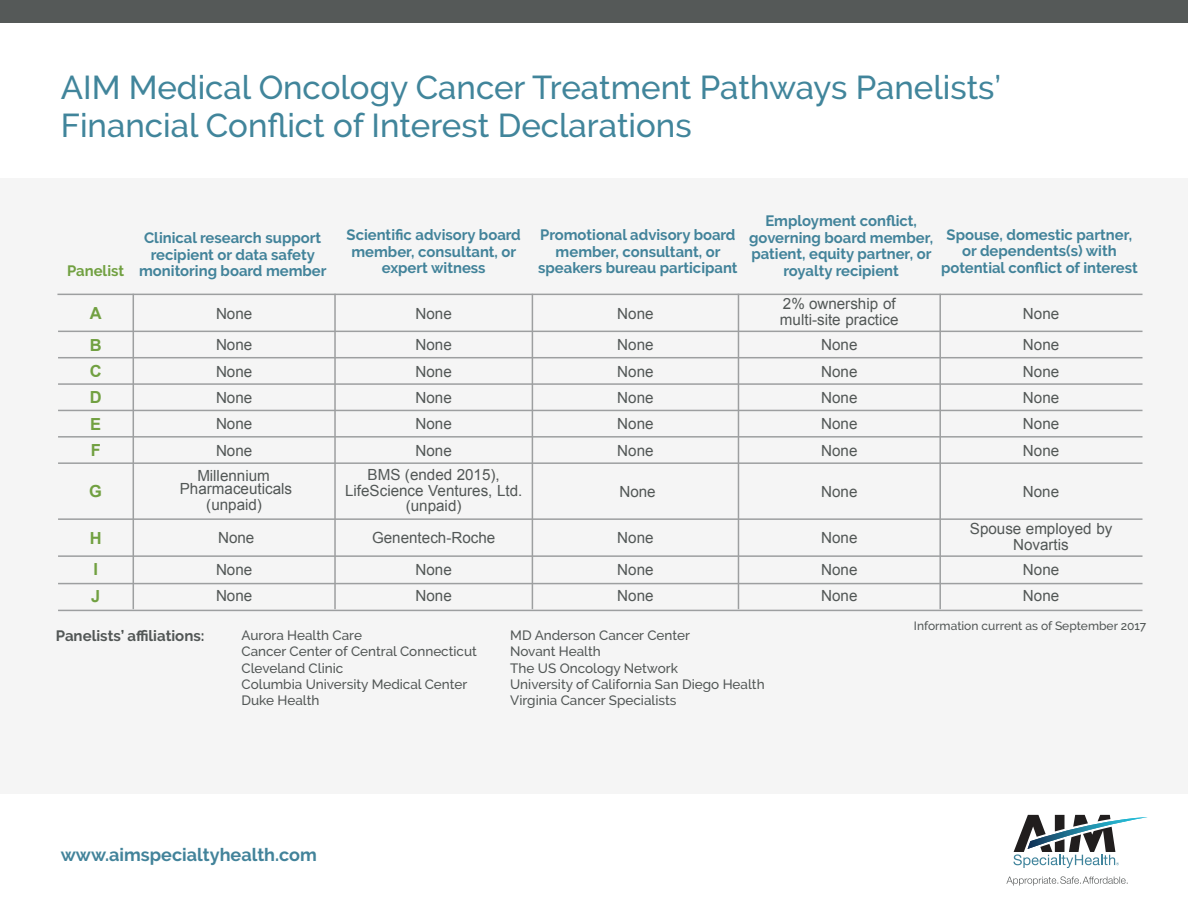
<style>
.page{position:relative;width:1188px;height:918px;background:#fff}
.page>*{position:absolute;margin:0;border:0;box-sizing:border-box;transform-origin:0 0}
.t1{font:500 33px/37.5px "Raleway";color:#41859b}
.t2{font:700 18px "Raleway";color:#42839a}
.t3{font:700 16.65px "Arial";color:#71a041}
.t4{font:15.3px/15.5px "Arial";color:#525756;text-align:center}
.t5{font:700 15px/16.5px "Raleway";color:#42839a;text-align:center}
.t6{font:700 15px "Raleway";color:#525756}
.t7{font:500 13.5px/16.2px "Raleway";color:#525756}
.t8{font:500 12px "Raleway";color:#525756}
.s1{color:#71a041}
</style>
<div class="page">
<div style="left:0;top:178px;width:1188px;height:616px;background:#f5f5f5"></div>
<hr style="left:133px;top:294px;width:1px;height:315px;background:#9d9fa0">
<hr style="left:334px;top:294px;width:2px;height:315px;background:#9d9fa0">
<hr style="left:532px;top:294px;width:1px;height:315px;background:#9d9fa0">
<hr style="left:738px;top:294px;width:1px;height:315px;background:#9d9fa0">
<hr style="left:939px;top:294px;width:2px;height:315px;background:#9d9fa0">
<hr style="left:57px;top:294px;width:1086px;height:1px;background:#9d9fa0">
<hr style="left:58px;top:331px;width:1085px;height:1px;background:#9d9fa0">
<hr style="left:58px;top:357px;width:1085px;height:1px;background:#9d9fa0">
<hr style="left:58px;top:383px;width:1085px;height:2px;background:#9d9fa0">
<hr style="left:58px;top:410px;width:1085px;height:1px;background:#9d9fa0">
<hr style="left:58px;top:436px;width:1085px;height:2px;background:#9d9fa0">
<hr style="left:58px;top:462px;width:1085px;height:2px;background:#9d9fa0">
<hr style="left:58px;top:518px;width:1085px;height:2px;background:#9d9fa0">
<hr style="left:58px;top:555px;width:1085px;height:2px;background:#9d9fa0">
<hr style="left:58px;top:583px;width:1085px;height:1px;background:#9d9fa0">
<hr style="left:58px;top:610px;width:1085px;height:1px;background:#9d9fa0">
<div style="left:0;top:0;width:1188px;height:23px;background:#555958"></div>
<svg style="left:1013px;top:815px;width:135px;height:53px"></svg>
<svg style="left:1006px;top:876px;width:122px;height:10px"></svg>
<h1 class="t1" style="left:61px;top:69px;width:942px">AIM Medical Oncology Cancer Treatment Pathways Panelists’<br>Financial Conflict of Interest Declarations</h1>
<p class="t5" style="left:144px;top:230px;width:179px">Clinical research support</p>
<p class="t5" style="left:151px;top:246px;width:165px">recipient or data safety</p>
<p class="t5" style="left:67px;top:263px;width:261px"><span class="s1">Panelist</span> monitoring board member</p>
<p class="t5" style="left:347px;top:227px;width:176px">Scientific advisory board member, consultant, or expert witness</p>
<p class="t5" style="left:538px;top:227px;width:201px">Promotional advisory board member, consultant, or speakers bureau participant</p>
<p class="t5" style="left:749px;top:213px;width:185px">Employment conflict, governing board member, patient, equity partner, or royalty recipient</p>
<p class="t5" style="left:941px;top:226px;width:198px">Spouse, domestic partner, or dependents(s) with potential conflict of interest</p>
<p class="t3" style="left:90px;top:302px;width:13px">A</p>
<p class="t4" style="left:216px;top:306px;width:38px">None</p>
<p class="t4" style="left:416px;top:306px;width:38px">None</p>
<p class="t4" style="left:617px;top:306px;width:38px">None</p>
<p class="t4" style="left:780px;top:296px;width:120px;line-height:16px;text-align:left">2% ownership of multi-site practice</p>
<p class="t4" style="left:1023px;top:306px;width:38px">None</p>
<p class="t3" style="left:90px;top:334px;width:13px">B</p>
<p class="t4" style="left:216px;top:337px;width:38px">None</p>
<p class="t4" style="left:416px;top:337px;width:38px">None</p>
<p class="t4" style="left:617px;top:337px;width:38px">None</p>
<p class="t4" style="left:821px;top:337px;width:38px">None</p>
<p class="t4" style="left:1023px;top:337px;width:38px">None</p>
<p class="t3" style="left:90px;top:360px;width:13px">C</p>
<p class="t4" style="left:216px;top:364px;width:38px">None</p>
<p class="t4" style="left:416px;top:364px;width:38px">None</p>
<p class="t4" style="left:617px;top:364px;width:38px">None</p>
<p class="t4" style="left:821px;top:364px;width:38px">None</p>
<p class="t4" style="left:1023px;top:364px;width:38px">None</p>
<p class="t3" style="left:90px;top:387px;width:13px">D</p>
<p class="t4" style="left:216px;top:390px;width:38px">None</p>
<p class="t4" style="left:416px;top:390px;width:38px">None</p>
<p class="t4" style="left:617px;top:390px;width:38px">None</p>
<p class="t4" style="left:821px;top:390px;width:38px">None</p>
<p class="t4" style="left:1023px;top:390px;width:38px">None</p>
<p class="t3" style="left:90px;top:413px;width:12px">E</p>
<p class="t4" style="left:216px;top:416px;width:38px">None</p>
<p class="t4" style="left:416px;top:416px;width:38px">None</p>
<p class="t4" style="left:617px;top:416px;width:38px">None</p>
<p class="t4" style="left:821px;top:416px;width:38px">None</p>
<p class="t4" style="left:1023px;top:416px;width:38px">None</p>
<p class="t3" style="left:91px;top:439px;width:12px">F</p>
<p class="t4" style="left:216px;top:443px;width:38px">None</p>
<p class="t4" style="left:416px;top:443px;width:38px">None</p>
<p class="t4" style="left:617px;top:443px;width:38px">None</p>
<p class="t4" style="left:821px;top:443px;width:38px">None</p>
<p class="t4" style="left:1023px;top:443px;width:38px">None</p>
<p class="t3" style="left:89px;top:480px;width:14px">G</p>
<p class="t4" style="left:345px;top:468px;width:179px">BMS (ended 2015),<br>LifeScience Ventures, Ltd. (unpaid)</p>
<p class="t4" style="left:180px;top:469px;width:114px;line-height:13.5px">Millennium<br>Pharmaceuticals</p>
<p class="t4" style="left:206px;top:497px;width:57px">(unpaid)</p>
<p class="t4" style="left:619px;top:484px;width:38px">None</p>
<p class="t4" style="left:821px;top:484px;width:38px">None</p>
<p class="t4" style="left:1023px;top:484px;width:38px">None</p>
<p class="t3" style="left:90px;top:527px;width:13px">H</p>
<p class="t4" style="left:218px;top:530px;width:38px">None</p>
<p class="t4" style="left:372px;top:530px;width:125px">Genentech-Roche</p>
<p class="t4" style="left:617px;top:530px;width:38px">None</p>
<p class="t4" style="left:821px;top:530px;width:38px">None</p>
<p class="t4" style="left:970px;top:521px;width:144px;line-height:16.4px">Spouse employed by<br>Novartis</p>
<p class="t3" style="left:93px;top:559px;width:6px">I</p>
<p class="t4" style="left:216px;top:562px;width:38px">None</p>
<p class="t4" style="left:416px;top:562px;width:38px">None</p>
<p class="t4" style="left:617px;top:562px;width:38px">None</p>
<p class="t4" style="left:821px;top:562px;width:38px">None</p>
<p class="t4" style="left:1023px;top:562px;width:38px">None</p>
<p class="t3" style="left:91px;top:585px;width:11px">J</p>
<p class="t4" style="left:216px;top:588px;width:38px">None</p>
<p class="t4" style="left:416px;top:588px;width:38px">None</p>
<p class="t4" style="left:617px;top:588px;width:38px">None</p>
<p class="t4" style="left:821px;top:588px;width:38px">None</p>
<p class="t4" style="left:1023px;top:588px;width:38px">None</p>
<p class="t6" style="left:56px;top:627px;width:150px">Panelists’ affiliations:</p>
<p class="t7" style="left:242px;top:627px;width:237px">Aurora Health Care<br>Cancer Center of Central Connecticut<br>Cleveland Clinic<br>Columbia University Medical Center<br>Duke Health</p>
<p class="t7" style="left:510px;top:627px;width:256px">MD Anderson Cancer Center<br>Novant Health<br>The US Oncology Network<br>University of California San Diego Health<br>Virginia Cancer Specialists</p>
<p class="t2" style="left:61px;top:845px;width:258px">www.aimspecialtyhealth.com</p>
<p class="t8" style="left:914px;top:619px;width:234px">Information current as of September 2017</p>
</div>
